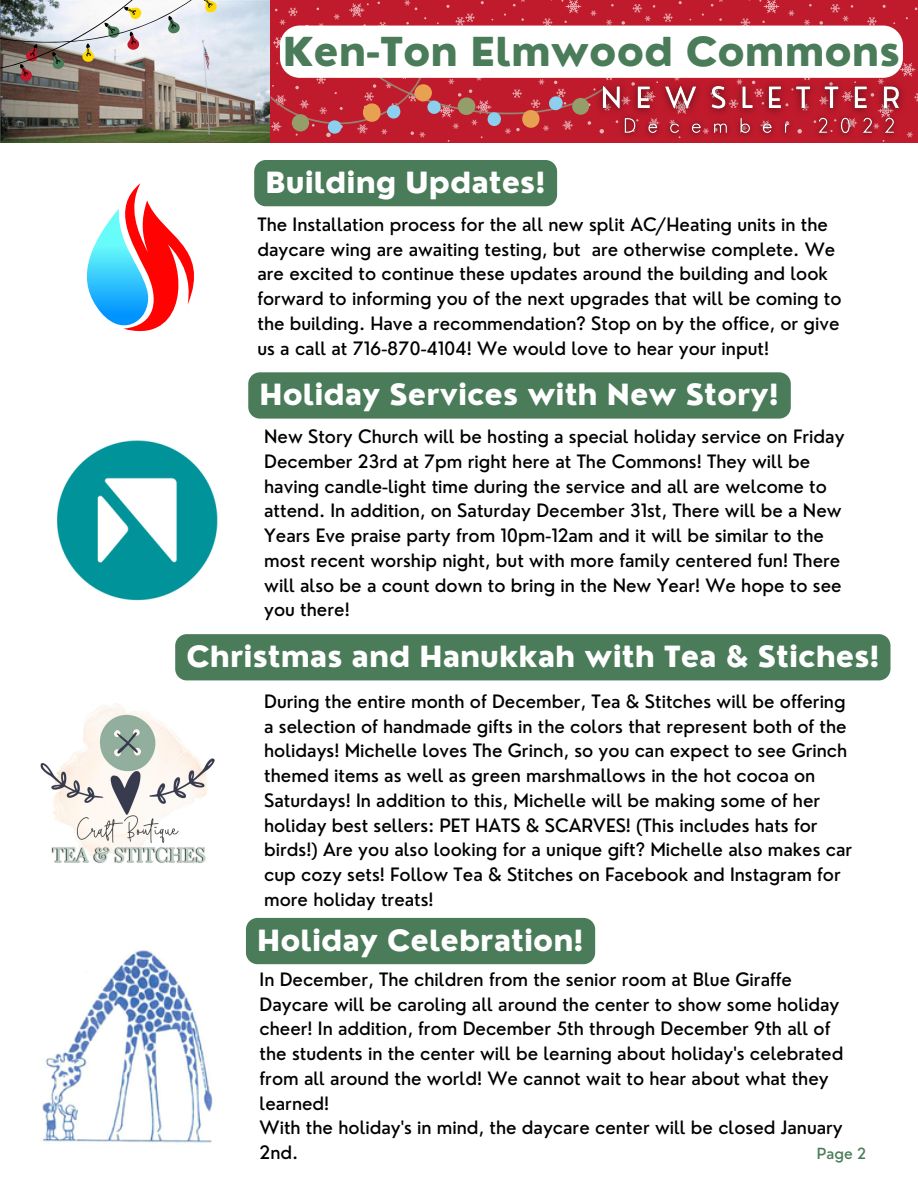
<style>
.page{position:relative;width:918px;height:1188px;background:#fff}
.page>*{position:absolute;margin:0;border:0;box-sizing:border-box;transform-origin:0 0}
.t1{font:800 38.85px "Nourd";color:#4a7c59}
.t2{font:800 28.5px "Nourd";color:#fff}
.t3{font:500 18px/24.8px "Nourd";color:#000}
.t4{font:500 15px "Nourd";color:#4a7c59}
</style>
<div class="page">
<img style="left:57px;top:440px;width:161px;height:161px">
<svg style="left:865px;top:17px;width:30px;height:13px"></svg>
<svg style="left:901px;top:63px;width:15px;height:5px"></svg>
<img style="left:0;top:0;width:857px;height:142px">
<img style="left:40px;top:680px;width:194px;height:183px">
<svg style="left:87px;top:183px;width:107px;height:149px"></svg>
<div style="left:280px;top:26px;width:623px;height:52px;background:#fff;border-radius:20px"></div>
<img style="left:589px;top:68px;width:329px;height:62px">
<img style="left:614px;top:105px;width:302px;height:38px">
<div style="left:175px;top:634px;width:716px;height:46px;background:#4a7c59"></div>
<div style="left:248px;top:372px;width:543px;height:47px;background:#4a7c59"></div>
<div style="left:254px;top:160px;width:303px;height:46px;background:#4a7c59"></div>
<img style="left:42px;top:949px;width:171px;height:195px">
<div style="left:246px;top:918px;width:349px;height:46px;background:#4a7c59"></div>
<h1 class="t1" style="left:283px;top:27px;width:619px">Ken-Ton Elmwood Commons</h1>
<h2 class="t2" style="left:266px;top:164px;width:281px">Building Updates!</h2>
<p class="t3" style="left:257px;top:212px;width:586px">The Installation process for the all new split AC/Heating units in the daycare wing are awaiting testing, but are otherwise complete. We are excited to continue these updates around the building and look forward to informing you of the next upgrades that will be coming to the building. Have a recommendation? Stop on by the office, or give us a call at 716-870-4104! We would love to hear your input!</p>
<h2 class="t2" style="left:260px;top:377px;width:521px">Holiday Services with New Story!</h2>
<p class="t3" style="left:264px;top:424px;width:582px">New Story Church will be hosting a special holiday service on Friday December 23rd at 7pm right here at The Commons! They will be having candle-light time during the service and all are welcome to attend. In addition, on Saturday December 31st, There will be a New Years Eve praise party from 10pm-12am and it will be similar to the most recent worship night, but with more family centered fun! There will also be a count down to bring in the New Year! We hope to see you there!</p>
<h2 class="t2" style="left:187px;top:638px;width:694px">Christmas and Hanukkah with Tea &amp; Stiches!</h2>
<p class="t3" style="left:264px;top:689px;width:590px">During the entire month of December, Tea &amp; Stitches will be offering a selection of handmade gifts in the colors that represent both of the holidays! Michelle loves The Grinch, so you can expect to see Grinch themed items as well as green marshmallows in the hot cocoa on Saturdays! In addition to this, Michelle will be making some of her holiday best sellers: PET HATS &amp; SCARVES! (This includes hats for birds!) Are you also looking for a unique gift? Michelle also makes car cup cozy sets! Follow Tea &amp; Stitches on Facebook and Instagram for more holiday treats!</p>
<h2 class="t2" style="left:257px;top:922px;width:328px">Holiday Celebration!</h2>
<p class="t3" style="left:260px;top:967px;width:585px">In December, The children from the senior room at Blue Giraffe Daycare will be caroling all around the center to show some holiday cheer! In addition, from December 5th through December 9th all of the students in the center will be learning about holiday's celebrated from all around the world! We cannot wait to hear about what they learned!<br>With the holiday's in mind, the daycare center will be closed January 2nd.</p>
<p class="t4" style="left:817px;top:1144px;width:51px">Page 2</p>
</div>
